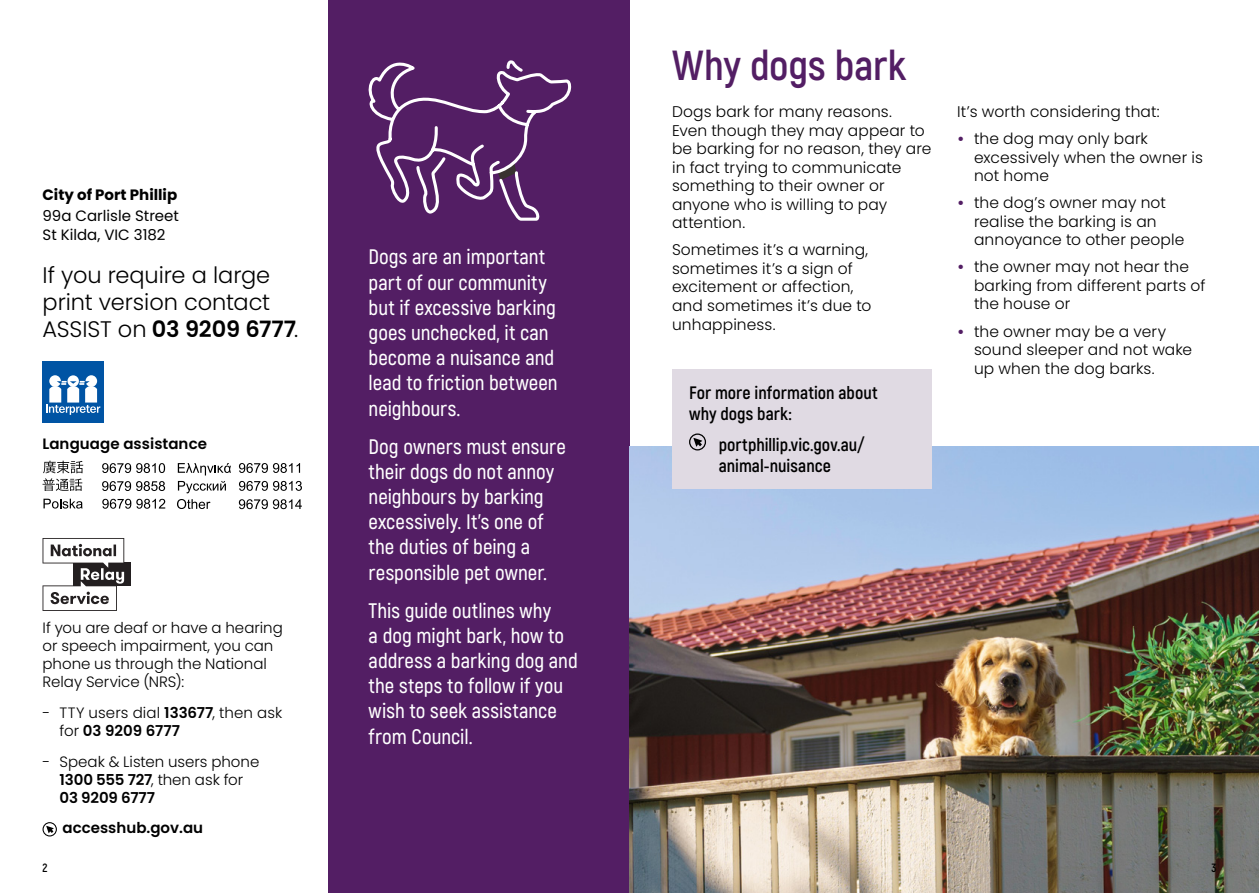
<style>
.page{position:relative;width:1259px;height:893px;background:#fff}
.page>*{position:absolute;margin:0;border:0;box-sizing:border-box;transform-origin:0 0}
.t1{font:700 42px "Akrobat";letter-spacing:-.005em;color:#531e64}
.t2{font:300 22.5px/27px "Poppins";color:#000}
.t3{font:600 21px/25.2px "Akrobat";color:#fff}
.t4{font:700 18px/21.6px "Akrobat";color:#000}
.t5{font:300 15.45px/18.6px "Poppins";letter-spacing:.005em;color:#000}
.t6{font:300 15px/18px "Poppins";color:#000}
.t7{font:600 15px "Poppins";letter-spacing:.005em;color:#000}
.t8{font:15px/19.8px "Poppins";color:#000}
.t9{font:700 15px "Poppins";color:#000}
.t10{font:700 12px "Akrobat";color:#000}
.s1{font-weight:600}
.s2{font-weight:600;color:#531e64}
</style>
<div class="page">
<div style="left:327px;top:0;width:302px;height:893px;background:#531e64"></div>
<svg style="left:368px;top:60px;width:204px;height:161px"></svg>
<img style="left:629px;top:446px;width:630px;height:447px">
<div style="left:43px;top:362px;width:61px;height:61px;background:#0054a4"></div>
<svg style="left:46px;top:375px;width:54px;height:40px"></svg>
<svg style="left:102px;top:463px;width:63px;height:10px"></svg>
<svg style="left:178px;top:463px;width:53px;height:12px"></svg>
<svg style="left:239px;top:463px;width:61px;height:10px"></svg>
<svg style="left:43px;top:499px;width:40px;height:10px"></svg>
<svg style="left:239px;top:481px;width:63px;height:10px"></svg>
<svg style="left:239px;top:499px;width:63px;height:10px"></svg>
<svg style="left:102px;top:499px;width:63px;height:10px"></svg>
<svg style="left:43px;top:461px;width:40px;height:30px"></svg>
<svg style="left:102px;top:481px;width:63px;height:10px"></svg>
<svg style="left:177px;top:499px;width:33px;height:10px"></svg>
<svg style="left:178px;top:481px;width:48px;height:12px"></svg>
<div style="left:73px;top:563px;width:58px;height:23px;background:#231f20"></div>
<svg style="left:43px;top:538px;width:81px;height:73px"></svg>
<svg style="left:43px;top:822px;width:14px;height:14px"></svg>
<div style="left:672px;top:369px;width:259px;height:120px;background:#e0dae3"></div>
<svg style="left:689px;top:433px;width:17px;height:17px"></svg>
<p class="t9" style="left:43px;top:186px;width:136px">City of Port Phillip</p>
<p class="t8" style="left:43px;top:205px;width:138px">99a Carlisle Street<br>St Kilda, VIC 3182</p>
<h2 class="t2" style="left:43px;top:262px;width:257px">If you require a large print version contact<br>ASSIST on <span class="s1">03 9209 6777</span>.</h2>
<p class="t7" style="left:43px;top:435px;width:166px">Language assistance</p>
<p class="t6" style="left:43px;top:619px;width:242px">If you are deaf or have a hearing or speech impairment, you can phone us through the National<br>Relay Service (NRS):</p>
<p class="t6" style="left:60px;top:704px;width:224px;text-indent:-17px">- TTY users dial <span class="s1">133677</span>, then ask for <span class="s1">03 9209 6777</span></p>
<p class="t6" style="left:60px;top:752px;width:201px;text-indent:-17px">- Speak &amp; Listen users phone<br><span class="s1">1300 555 727</span>, then ask for<br><span class="s1">03 9209 6777</span></p>
<p class="t7" style="left:63px;top:819px;width:142px">accesshub.gov.au</p>
<h3 class="t3" style="left:369px;top:244px;width:191px">Dogs are an important part of our community but if excessive barking goes unchecked, it can become a nuisance and lead to friction between neighbours.</h3>
<h3 class="t3" style="left:369px;top:434px;width:199px">Dog owners must ensure their dogs do not annoy neighbours by barking excessively. It’s one of the duties of being a responsible pet owner.</h3>
<h3 class="t3" style="left:369px;top:598px;width:211px">This guide outlines why<br>a dog might bark, how to address a barking dog and the steps to follow if you wish to seek assistance from Council.</h3>
<h1 class="t1" style="left:672px;top:40px;width:236px">Why dogs bark</h1>
<p class="t5" style="left:672px;top:102px;width:261px">Dogs bark for many reasons.<br>Even though they may appear to be barking for no reason, they are in fact trying to communicate something to their owner or anyone who is willing to pay attention.</p>
<p class="t5" style="left:672px;top:241px;width:201px">Sometimes it’s a warning, sometimes it’s a sign of excitement or affection, and sometimes it’s due to unhappiness.</p>
<p class="t4" style="left:689px;top:382px;width:190px">For more information about why dogs bark:</p>
<p class="t4" style="left:719px;top:433px;width:147px">portphillip.vic.gov.au/ animal-nuisance</p>
<p class="t5" style="left:957px;top:102px;width:204px">It’s worth considering that:</p>
<p class="t5" style="left:974px;top:130px;width:230px;text-indent:-17px"><span class="s2">•</span> the dog may only bark excessively when the owner is not home</p>
<p class="t5" style="left:974px;top:194px;width:212px;text-indent:-17px"><span class="s2">•</span> the dog’s owner may not realise the barking is an annoyance to other people</p>
<p class="t5" style="left:974px;top:258px;width:233px;text-indent:-17px"><span class="s2">•</span> the owner may not hear the barking from different parts of the house or</p>
<p class="t5" style="left:974px;top:322px;width:220px;text-indent:-17px"><span class="s2">•</span> the owner may be a very sound sleeper and not wake up when the dog barks.</p>
<p class="t10" style="left:43px;top:860px;width:7px">2</p>
<p class="t10" style="left:1211px;top:860px;width:7px">3</p>
</div>
